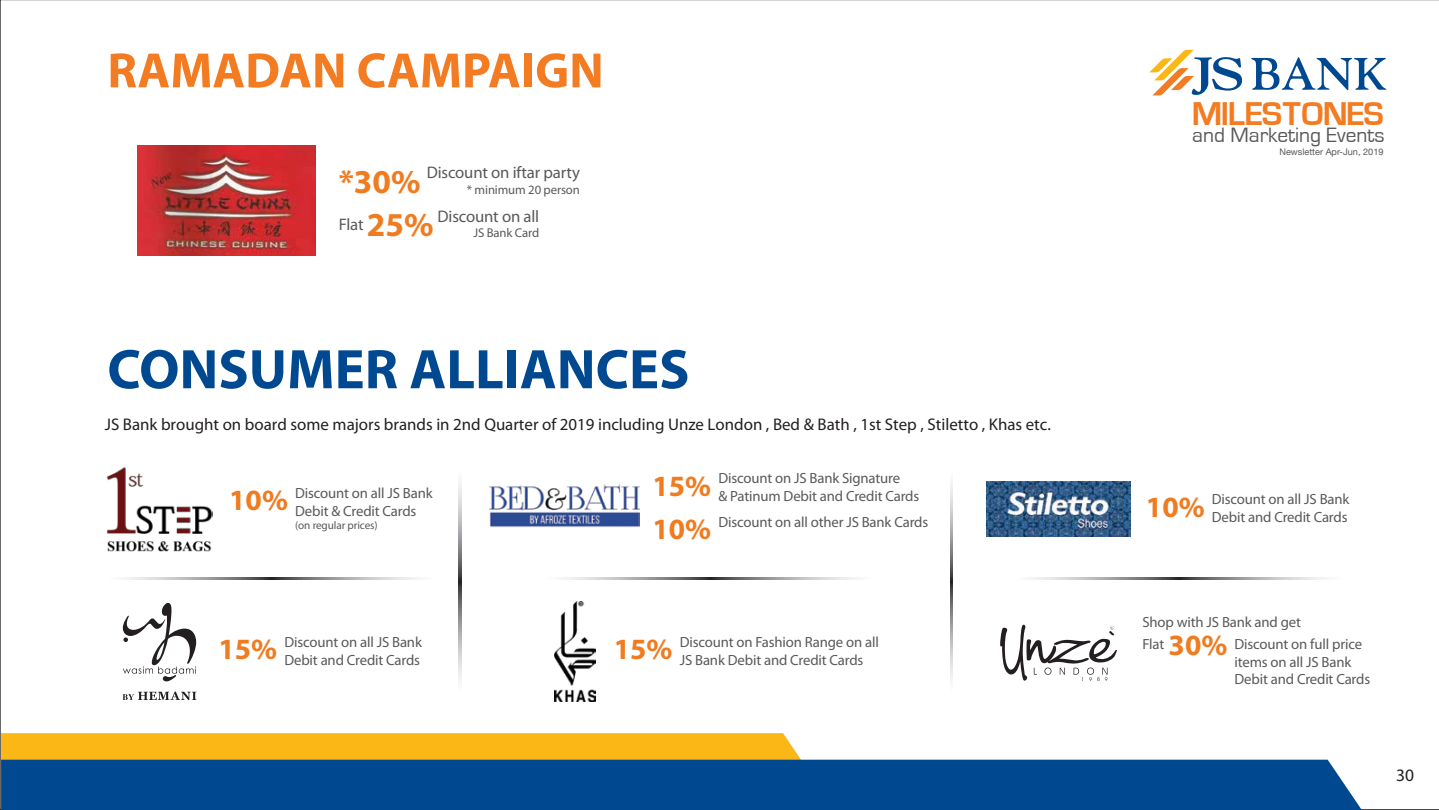
<style>
.page{position:relative;width:1439px;height:810px;background:#fff}
.page>*{position:absolute;margin:0;border:0;box-sizing:border-box;transform-origin:0 0}
.t1{font:700 56.25px "Myriad Pro";color:#004990}
.t2{font:700 50px "Myriad Pro";color:#f37b21}
.t3{font:700 34px "Eurostile";letter-spacing:-.04em;color:#f37b21}
.t4{font:21.38px "Eurostile";color:#58595b}
.t5{font:17.5px "Myriad Pro";color:#231f20}
.t6{font:16.88px "Myriad Pro";color:#231f20}
.t7{font:16.75px "Myriad Pro";letter-spacing:-.01em;color:#58595b}
.t8{font:14.75px/17.8px "Myriad Pro";letter-spacing:-.01em;color:#58595b}
.t9{font:12.75px "Myriad Pro";letter-spacing:-.01em;color:#58595b}
.t10{font:11.25px "Myriad Pro";letter-spacing:-.01em;color:#58595b}
.t11{font:9.12px "Helvetica Neue";color:#58595b}
.s1{font-weight:700;font-size:33.5px;color:#f07c21}
.s2{font-weight:700;font-size:29.5px;color:#f07c21}
</style>
<div class="page">
<svg style="left:1251px;top:57px;width:135px;height:33px"></svg>
<svg style="left:1149px;top:50px;width:93px;height:45px"></svg>
<svg style="left:1px;top:733px;width:802px;height:27px;background:#f8b71b"></svg>
<div style="left:1px;top:760px;width:1361px;height:50px;background:#004990"></div>
<svg style="left:122px;top:603px;width:74px;height:79px"></svg>
<svg style="left:123px;top:692px;width:73px;height:8px"></svg>
<img style="left:138px;top:145px;width:177px;height:110px">
<img style="left:106px;top:467px;width:107px;height:85px">
<img style="left:489px;top:484px;width:150px;height:43px">
<img style="left:987px;top:481px;width:143px;height:55px">
<img style="left:555px;top:601px;width:41px;height:101px">
<svg style="left:1000px;top:624px;width:117px;height:58px"></svg>
<svg style="left:459px;top:483px;width:2px;height:197px"></svg>
<svg style="left:125px;top:577px;width:292px;height:3px"></svg>
<svg style="left:564px;top:577px;width:292px;height:3px"></svg>
<svg style="left:1033px;top:577px;width:291px;height:3px"></svg>
<svg style="left:950px;top:483px;width:3px;height:197px"></svg>
<h2 class="t2" style="left:107px;top:38px;width:498px">RAMADAN CAMPAIGN</h2>
<p class="t7" style="left:339px;top:163px;width:243px"><span class="s1">*30%</span> Discount on iftar party</p>
<p class="t9" style="left:467px;top:182px;width:114px">* minimum 20 person</p>
<p class="t7" style="left:367px;top:206px;width:174px"><span class="s1">25%</span> Discount on all</p>
<p class="t7" style="left:339px;top:214px;width:26px">Flat</p>
<p class="t9" style="left:473px;top:225px;width:67px">JS Bank Card</p>
<h3 class="t3" style="left:1192px;top:95px;width:194px">MILESTONES</h3>
<h3 class="t4" style="left:1192px;top:124px;width:194px">and Marketing Events</h3>
<p class="t11" style="left:1279px;top:145px;width:106px">Newsletter Apr-Jun, 2019</p>
<h1 class="t1" style="left:107px;top:333px;width:584px">CONSUMER ALLIANCES</h1>
<p class="t6" style="left:105px;top:413px;width:948px">JS Bank brought on board some majors brands in 2nd Quarter of 2019 including Unze London , Bed &amp; Bath , 1st Step , Stiletto , Khas etc.</p>
<p class="t8" style="left:295px;top:484px;width:139px;text-indent:-66px"><span class="s2">10%</span> Discount on all JS Bank<br>Debit &amp; Credit Cards</p>
<p class="t10" style="left:295px;top:519px;width:84px">(on regular prices)</p>
<p class="t8" style="left:718px;top:469px;width:202px;text-indent:-66px"><span class="s2">15%</span> Discount on JS Bank Signature<br>&amp; Patinum Debit and Credit Cards</p>
<p class="t8" style="left:652px;top:513px;width:277px"><span class="s2">10%</span> Discount on all other JS Bank Cards</p>
<p class="t8" style="left:1146px;top:490px;width:205px;text-align:right"><span class="s2">10%</span> Discount on all JS Bank<br>Debit and Credit Cards</p>
<p class="t8" style="left:1142px;top:613px;width:160px">Shop with JS Bank and get</p>
<p class="t8" style="left:218px;top:633px;width:205px;text-align:right"><span class="s2">15%</span> Discount on all JS Bank<br>Debit and Credit Cards</p>
<p class="t8" style="left:680px;top:633px;width:201px;text-indent:-66px"><span class="s2">15%</span> Discount on Fashion Range on all<br>JS Bank Debit and Credit Cards</p>
<p class="t8" style="left:1234px;top:635px;width:137px;text-indent:-92px">Flat <span class="s2">30%</span> Discount on full price items on all JS Bank<br>Debit and Credit Cards</p>
<p class="t5" style="left:1396px;top:764px;width:19px">30</p>
</div>
